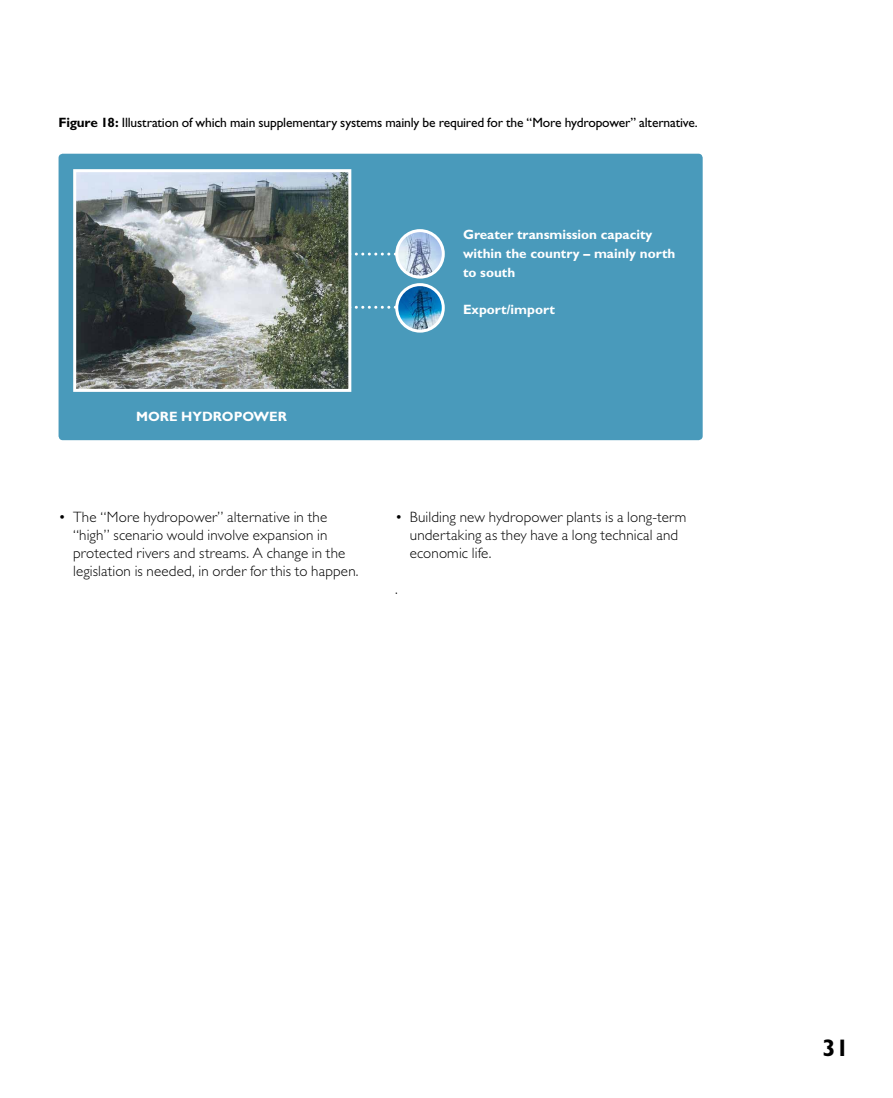
<style>
.page{position:relative;width:893px;height:1098px;background:#fff}
.page>*{position:absolute;margin:0;border:0;box-sizing:border-box;transform-origin:0 0}
.t1{font:700 24px "Gill Sans Std";color:#000}
.t2{font:300 15px/18px "Gill Sans Std";letter-spacing:.01em;color:#000}
.t3{font:13.5px "Gill Sans Std";letter-spacing:-.01em;color:#000}
.t4{font:700 13.5px/18.8px "Gill Sans Std";color:#fff}
.s1{font-weight:700}
</style>
<div class="page">
<div style="left:59px;top:154px;width:644px;height:286px;background:#499abb;border-radius:4px"></div>
<svg style="left:351px;top:252px;width:38px;height:3px"></svg>
<svg style="left:351px;top:305px;width:38px;height:3px"></svg>
<img style="left:397px;top:284px;width:46px;height:47px;border-radius:23px">
<div style="left:395px;top:283px;width:50px;height:49px;border:3px solid #fff;border-radius:50%"></div>
<img style="left:397px;top:230px;width:46px;height:47px;border-radius:23px">
<div style="left:395px;top:229px;width:50px;height:49px;border:3px solid #fff;border-radius:50%"></div>
<img style="left:77px;top:173px;width:270px;height:215px">
<div style="left:73px;top:169px;width:278px;height:223px;border:3px solid #fff"></div>
<p class="t3" style="left:59px;top:114px;width:641px"><span class="s1">Figure 18:</span> Illustration of which main supplementary systems mainly be required for the “More hydropower” alternative.</p>
<p class="t4" style="left:463px;top:225px;width:214px">Greater transmission capacity within the country – mainly north to south</p>
<p class="t4" style="left:136px;top:407px;width:152px">MORE HYDROPOWER</p>
<p class="t4" style="left:463px;top:299px;width:93px">Export/import</p>
<p class="t2" style="left:73px;top:508px;width:287px;text-indent:-15px">• The “More hydropower” alternative in the “high” scenario would involve expansion in protected rivers and streams. A change in the legislation is needed, in order for this to happen.</p>
<p class="t2" style="left:410px;top:508px;width:278px;text-indent:-15px">• Building new hydropower plants is a long-term undertaking as they have a long technical and economic life.</p>
<p class="t2" style="left:395px;top:580px;width:4px">.</p>
<h1 class="t1" style="left:823px;top:1033px;width:28px">31</h1>
</div>
